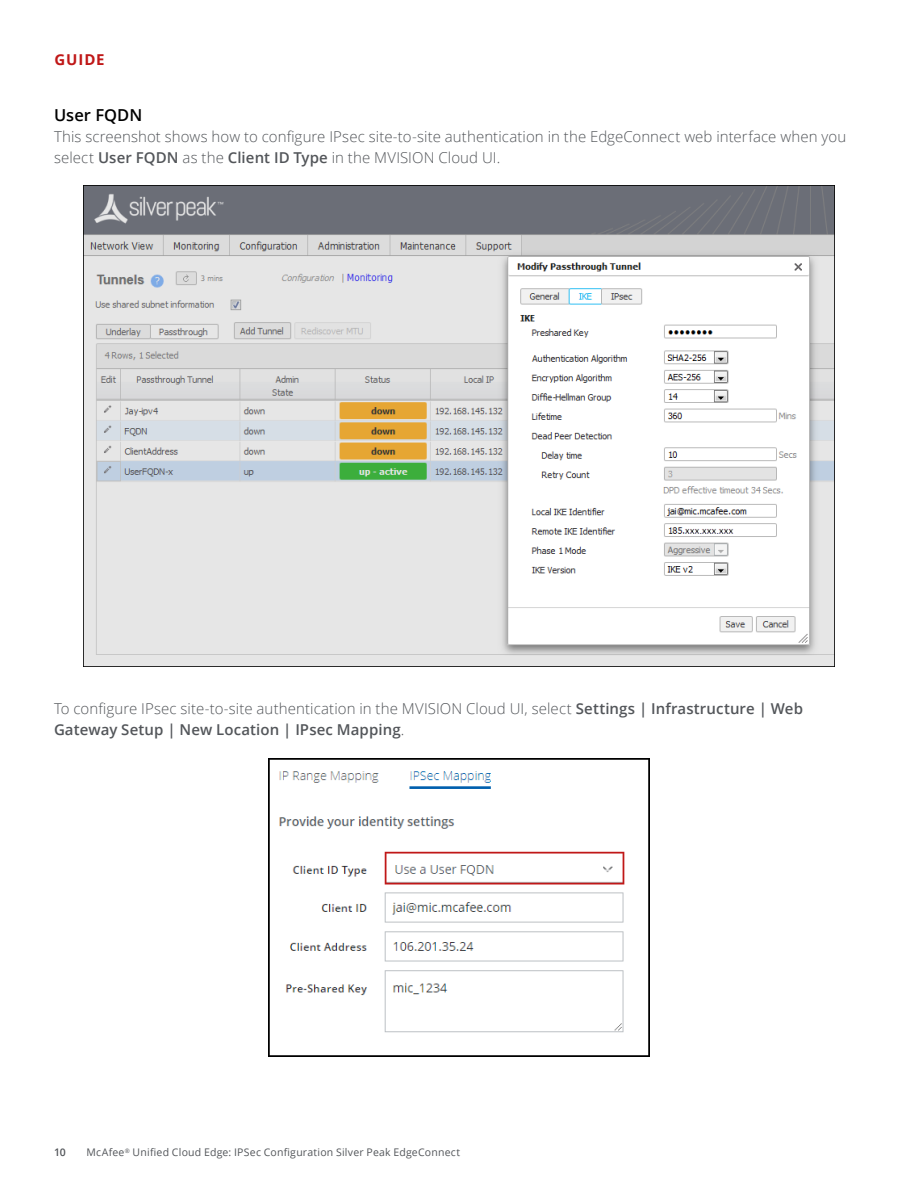
<style>
.page{position:relative;width:918px;height:1188px;background:#fff}
.page>*{position:absolute;margin:0;border:0;box-sizing:border-box;transform-origin:0 0}
.Subhead1{font:600 16.5px "Open Sans";letter-spacing:.005em;color:#000}
.Body__Text{font:300 15px/21px "Open Sans";letter-spacing:.005em;color:#53565a}
.t1{font:700 15px "Open Sans";letter-spacing:.055em;color:#c01818}
.t2{font:10.5px "Open Sans";letter-spacing:.02em;color:#53565a}
.t3{font:600 10.5px "Open Sans";color:#53565a}
.s1{font-weight:600}
</style>
<div class="page">
<img style="left:84px;top:185px;width:750px;height:481px">
<img style="left:268px;top:758px;width:382px;height:299px">
<p class="t1" style="left:55px;top:49px;width:52px">GUIDE</p>
<p class="Subhead1" style="left:54px;top:103px;width:90px">User FQDN</p>
<p class="Body__Text" style="left:54px;top:125px;width:794px">This screenshot shows how to configure IPsec site-to-site authentication in the EdgeConnect web interface when you select <span class="s1">User FQDN</span> as the <span class="s1">Client ID Type</span> in the MVISION Cloud UI.</p>
<p class="Body__Text" style="left:54px;top:698px;width:751px">To configure IPsec site-to-site authentication in the MVISION Cloud UI, select <span class="s1">Settings | Infrastructure | Web<br>Gateway Setup | New Location | IPsec Mapping</span>.</p>
<p class="t3" style="left:54px;top:1145px;width:13px">10</p>
<p class="t2" style="left:86px;top:1145px;width:375px">McAfee<sup>®</sup> Unified Cloud Edge: IPSec Configuration Silver Peak EdgeConnect</p>
</div>
